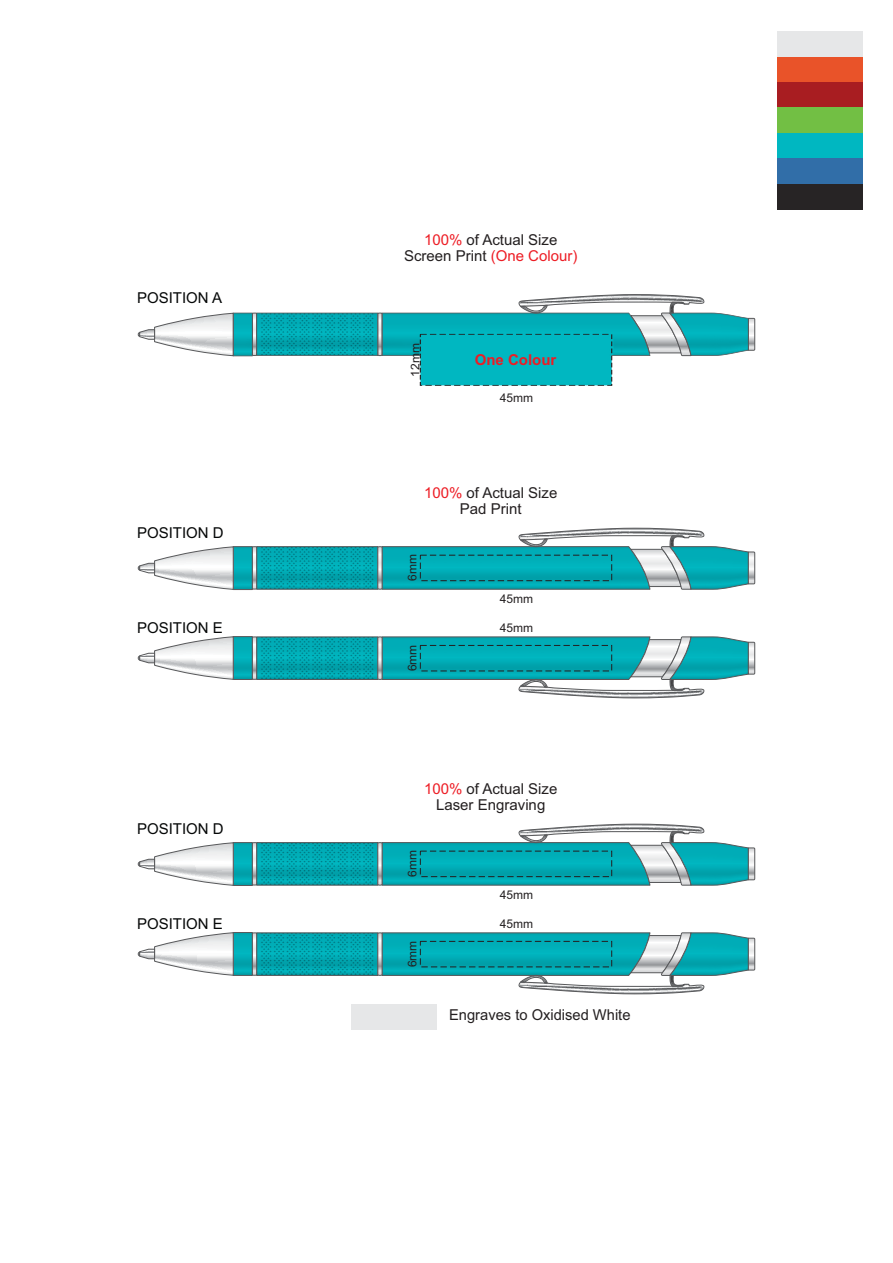
<style>
.page{position:relative;width:893px;height:1263px;background:#fff}
.page>*{position:absolute;margin:0;border:0;box-sizing:border-box;transform-origin:0 0}
.t1{font:15px/16.8px "Arial";color:#231f20;text-align:center}
.t2{font:15px "Arial";color:#050707}
.t3{font:700 15px "Arial";color:#ed1c24}
.t4{font:12px "Arial";color:#231f20}
.s1{color:#ed1c24}
</style>
<div class="page">
<svg style="left:137px;top:294px;width:618px;height:91px"></svg>
<svg style="left:137px;top:527px;width:618px;height:63px"></svg>
<svg style="left:137px;top:636px;width:618px;height:63px"></svg>
<div style="left:420px;top:555px;width:192px;height:26px;border:1px dashed #231f20"></div>
<div style="left:420px;top:645px;width:192px;height:26px;border:1px dashed #231f20"></div>
<div style="left:352px;top:1004px;width:85px;height:25px;background:#e6e7e8"></div>
<svg style="left:137px;top:823px;width:618px;height:63px"></svg>
<svg style="left:137px;top:932px;width:618px;height:63px"></svg>
<div style="left:420px;top:851px;width:192px;height:26px;border:1px dashed #231f20"></div>
<div style="left:420px;top:941px;width:192px;height:26px;border:1px dashed #231f20"></div>
<div style="left:777px;top:57px;width:85px;height:25px;background:#e95329"></div>
<div style="left:777px;top:82px;width:85px;height:26px;background:#a81d21"></div>
<div style="left:777px;top:108px;width:85px;height:25px;background:#72bf44"></div>
<div style="left:777px;top:184px;width:85px;height:26px;background:#272425"></div>
<div style="left:777px;top:133px;width:85px;height:26px;background:#00b7c1"></div>
<div style="left:777px;top:159px;width:85px;height:25px;background:#316ea8"></div>
<div style="left:777px;top:31px;width:85px;height:26px;background:#e6e7e8"></div>
<p class="t2" style="left:137px;top:292px;width:87px">POSITION A</p>
<p class="t2" style="left:137px;top:527px;width:88px">POSITION D</p>
<p class="t2" style="left:137px;top:622px;width:87px">POSITION E</p>
<p class="t2" style="left:137px;top:823px;width:88px">POSITION D</p>
<p class="t2" style="left:137px;top:918px;width:87px">POSITION E</p>
<p class="t1" style="left:404px;top:232px;width:175px"><span class="s1">100%</span> of Actual Size<br>Screen Print <span class="s1">(One Colour)</span></p>
<p class="t4" style="left:411px;top:377px;width:35px;rotate:-90deg">12mm</p>
<p class="t3" style="left:475px;top:354px;width:83px">One Colour</p>
<p class="t4" style="left:500px;top:393px;width:35px">45mm</p>
<p class="t1" style="left:424px;top:485px;width:135px"><span class="s1">100%</span> of Actual Size<br>Pad Print</p>
<p class="t4" style="left:408px;top:581px;width:28px;rotate:-90deg">6mm</p>
<p class="t4" style="left:408px;top:671px;width:28px;rotate:-90deg">6mm</p>
<p class="t4" style="left:500px;top:594px;width:35px">45mm</p>
<p class="t4" style="left:500px;top:623px;width:35px">45mm</p>
<p class="t1" style="left:424px;top:781px;width:135px"><span class="s1">100%</span> of Actual Size<br>Laser Engraving</p>
<p class="t4" style="left:408px;top:877px;width:28px;rotate:-90deg">6mm</p>
<p class="t4" style="left:408px;top:967px;width:28px;rotate:-90deg">6mm</p>
<p class="t4" style="left:500px;top:890px;width:35px">45mm</p>
<p class="t4" style="left:500px;top:919px;width:35px">45mm</p>
<p class="t1" style="left:449px;top:1008px;width:183px">Engraves to Oxidised White</p>
</div>
